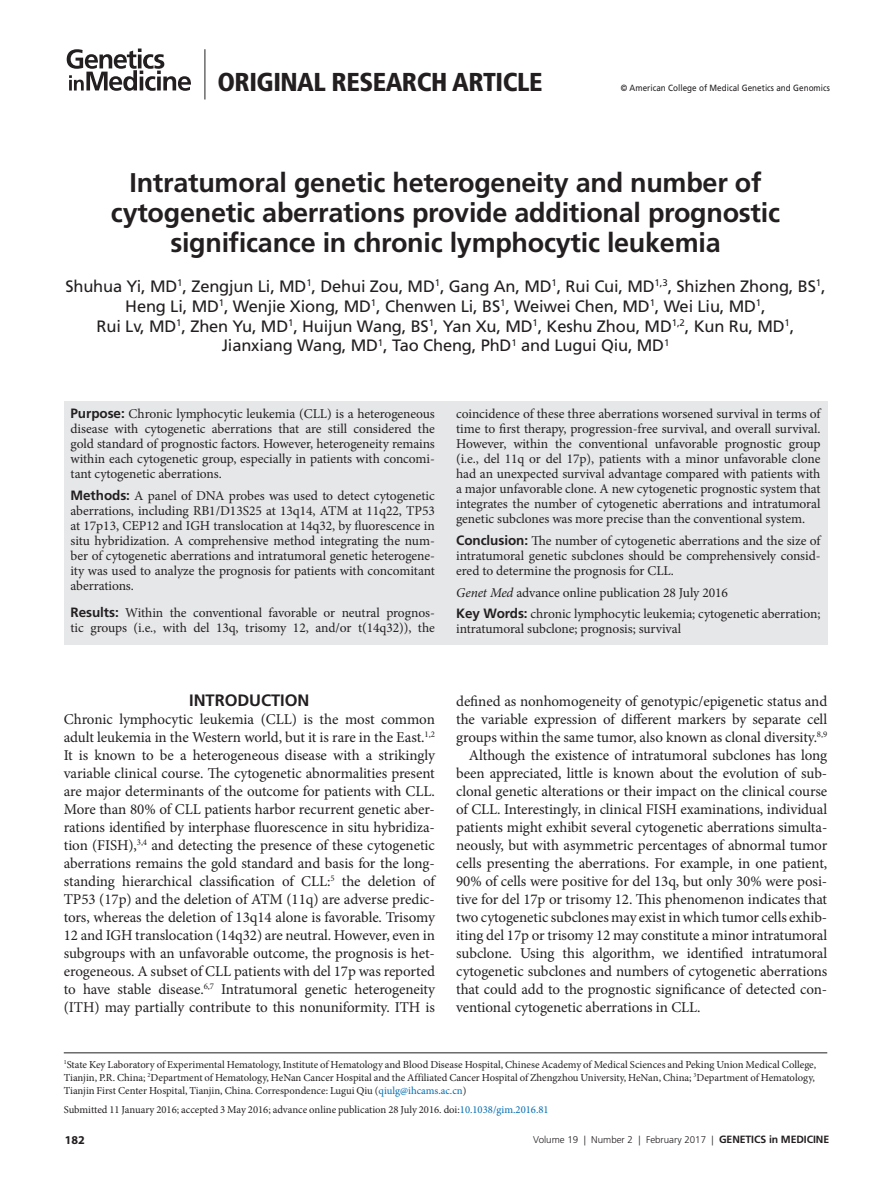
<style>
.page{position:relative;width:893px;height:1187px;background:#fff}
.page>*{position:absolute;margin:0;border:0;box-sizing:border-box;transform-origin:0 0}
.t1{font:700 27px/30px "Frutiger LT Pro";letter-spacing:-.01em;color:#231f20;text-align:center}
.t2{font:900 condensed 25.8px "Frutiger LT Pro";letter-spacing:-.02em;color:#231f20}
.t3{font:16.5px/19.8px "Frutiger LT Pro";letter-spacing:-.01em;color:#231f20;text-align:center}
.t4{font:700 16.5px "Frutiger LT Pro";letter-spacing:-.005em;color:#231f20}
.t5{font:15px/18px "Minion Pro";letter-spacing:-.005em;color:#231f20;text-align:justify}
.t6{font:13.5px/15px "Minion Pro";letter-spacing:-.005em;color:#231f20;text-align:justify}
.t7{font:700 12px "Myriad Pro";color:#231f20}
.t8{font:10.65px/12.9px "Minion Pro";color:#231f20;text-align:justify}
.t9{font:700 10.5px "Frutiger LT Pro";color:#231f20}
.t10{font:300 9.75px "Frutiger LT Pro";color:#231f20}
.t11{font:9px "Frutiger LT Pro";letter-spacing:.005em;color:#231f20;scale:.9 1}
.s1{font-family:"Frutiger LT Pro";font-weight:700}
.s2{font-style:italic}
.s3{color:#006cb3}
.s4{font-weight:700;font-size:10.5px}
</style>
<div class="page">
<hr style="left:205px;top:49px;width:1px;height:50px;background:#231f20">
<svg style="left:67px;top:49px;width:124px;height:42px"></svg>
<div style="left:64px;top:401px;width:763px;height:243px;background:#e6e7e9"></div>
<hr style="left:64px;top:1052px;width:763px;height:1px;background:#231f20">
<h2 class="t2" style="left:217px;top:66px;width:326px">ORIGINAL RESEARCH ARTICLE</h2>
<p class="t11" style="left:621px;top:82px;width:234px">© American College of Medical Genetics and Genomics</p>
<h1 class="t1" style="left:111px;top:167px;width:671px">Intratumoral genetic heterogeneity and number of cytogenetic aberrations provide additional prognostic significance in chronic lymphocytic leukemia</h1>
<p class="t3" style="left:65px;top:276px;width:762px">Shuhua Yi, MD<sup>1</sup>, Zengjun Li, MD<sup>1</sup>, Dehui Zou, MD<sup>1</sup>, Gang An, MD<sup>1</sup>, Rui Cui, MD<sup>1,3</sup>, Shizhen Zhong, BS<sup>1</sup>, Heng Li, MD<sup>1</sup>, Wenjie Xiong, MD<sup>1</sup>, Chenwen Li, BS<sup>1</sup>, Weiwei Chen, MD<sup>1</sup>, Wei Liu, MD<sup>1</sup>,<br>Rui Lv, MD<sup>1</sup>, Zhen Yu, MD<sup>1</sup>, Huijun Wang, BS<sup>1</sup>, Yan Xu, MD<sup>1</sup>, Keshu Zhou, MD<sup>1,2</sup>, Kun Ru, MD<sup>1</sup>, Jianxiang Wang, MD<sup>1</sup>, Tao Cheng, PhD<sup>1</sup> and Lugui Qiu, MD<sup>1</sup></p>
<p class="t6" style="left:71px;top:406px;width:366px"><span class="s1">Purpose:</span> Chronic lymphocytic leukemia (CLL) is a heterogeneous disease with cytogenetic aberrations that are still considered the gold standard of prognostic factors. However, heterogeneity remains within each cytogenetic group, especially in patients with concomi&shy;tant cytogenetic aberrations.</p>
<p class="t6" style="left:71px;top:488px;width:366px"><span class="s1">Methods:</span> A panel of DNA probes was used to detect cytogenetic aberrations, including RB1/D13S25 at 13q14, ATM at 11q22, TP53 at 17p13, CEP12 and IGH translocation at 14q32, by fluorescence in situ hybridization. A comprehensive method integrating the num&shy;ber of cytogenetic aberrations and intratumoral genetic heterogene&shy;ity was used to analyze the prognosis for patients with concomitant aberrations.</p>
<p class="t6" style="left:71px;top:605px;width:366px"><span class="s1">Results:</span> Within the conventional favorable or neutral prognos&shy;tic groups (i.e., with del 13q, trisomy 12, and/or t(14q32)), the</p>
<p class="t6" style="left:456px;top:406px;width:366px">coincidence of these three aberrations worsened survival in terms of time to first therapy, progression-free survival, and overall survival.<br>However, within the conventional unfavorable prognostic group (i.e., del 11q or del 17p), patients with a minor unfavorable clone had an unexpected survival advantage compared with patients with a major unfavorable clone. A new cytogenetic prognostic system that integrates the number of cytogenetic aberrations and intratumoral genetic subclones was more precise than the conventional system.</p>
<p class="t6" style="left:456px;top:533px;width:366px"><span class="s1">Conclusion:</span> The number of cytogenetic aberrations and the size of intratumoral genetic subclones should be comprehensively consid&shy;ered to determine the prognosis for CLL.</p>
<p class="t6" style="left:456px;top:581px;width:366px;line-height:21.8px"><span class="s2">Genet Med</span> advance online publication 28 July 2016<br><span class="s1">Key Words:</span> chronic lymphocytic leukemia; cytogenetic aberration;</p>
<p class="t6" style="left:456px;top:621px;width:226px">intratumoral subclone; prognosis; survival</p>
<p class="t4" style="left:189px;top:690px;width:122px">INTRODUCTION</p>
<p class="t5" style="left:64px;top:710px;width:373px">Chronic lymphocytic leukemia (CLL) is the most common adult leukemia in the Western world, but it is rare in the East.<sup>1,2<br></sup>It is known to be a heterogeneous disease with a strikingly variable clinical course. The cytogenetic abnormalities present are major determinants of the outcome for patients with CLL.<br>More than 80% of CLL patients harbor recurrent genetic aber&shy;rations identified by interphase fluorescence in situ hybridiza&shy;tion (FISH),<sup>3,4</sup> and detecting the presence of these cytogenetic aberrations remains the gold standard and basis for the long&shy;standing hierarchical classification of CLL:<sup>5</sup> the deletion of TP53 (17p) and the deletion of ATM (11q) are adverse predic&shy;tors, whereas the deletion of 13q14 alone is favorable. Trisomy 12 and IGH translocation (14q32) are neutral. However, even in subgroups with an unfavorable outcome, the prognosis is het&shy;erogeneous. A subset of CLL patients with del 17p was reported to have stable disease.<sup>6,7</sup> Intratumoral genetic heterogeneity (ITH) may partially contribute to this nonuniformity. ITH is</p>
<p class="t5" style="left:456px;top:692px;width:373px">defined as nonhomogeneity of genotypic/epigenetic status and</p>
<p class="t5" style="left:456px;top:710px;width:373px">the variable expression of different markers by separate cell</p>
<p class="t5" style="left:456px;top:728px;width:373px">groups within the same tumor, also known as clonal diversity.<sup>8,9</sup></p>
<p class="t5" style="left:469px;top:746px;width:360px">Although the existence of intratumoral subclones has long</p>
<p class="t5" style="left:456px;top:764px;width:373px">been appreciated, little is known about the evolution of sub-</p>
<p class="t5" style="left:456px;top:782px;width:373px">clonal genetic alterations or their impact on the clinical course</p>
<p class="t5" style="left:456px;top:800px;width:373px">of CLL. Interestingly, in clinical FISH examinations, individual</p>
<p class="t5" style="left:456px;top:818px;width:373px">patients might exhibit several cytogenetic aberrations simulta-</p>
<p class="t5" style="left:456px;top:836px;width:373px">neously, but with asymmetric percentages of abnormal tumor</p>
<p class="t5" style="left:456px;top:854px;width:373px">cells presenting the aberrations. For example, in one patient,</p>
<p class="t5" style="left:456px;top:872px;width:373px">90% of cells were positive for del 13q, but only 30% were posi-</p>
<p class="t5" style="left:456px;top:890px;width:373px">tive for del 17p or trisomy 12. This phenomenon indicates that</p>
<p class="t5" style="left:456px;top:908px;width:373px">two cytogenetic subclones may exist in which tumor cells exhib-</p>
<p class="t5" style="left:456px;top:926px;width:373px">iting del 17p or trisomy 12 may constitute a minor intratumoral</p>
<p class="t5" style="left:456px;top:944px;width:373px">subclone. Using this algorithm, we identified intratumoral</p>
<p class="t5" style="left:456px;top:962px;width:373px">cytogenetic subclones and numbers of cytogenetic aberrations</p>
<p class="t5" style="left:456px;top:980px;width:373px">that could add to the prognostic significance of detected con-</p>
<p class="t5" style="left:456px;top:998px;width:246px">ventional cytogenetic aberrations in CLL.</p>
<p class="t8" style="left:64px;top:1057px;width:754px"><sup>1</sup>State Key Laboratory of Experimental Hematology, Institute of Hematology and Blood Disease Hospital, Chinese Academy of Medical Sciences and Peking Union Medical College, Tianjin, P.R. China; <sup>2</sup>Department of Hematology, HeNan Cancer Hospital and the Affiliated Cancer Hospital of Zhengzhou University, HeNan, China; <sup>3</sup>Department of Hematology, Tianjin First Center Hospital, Tianjin, China. Correspondence: Lugui Qiu (<span class="s3">qiulg@ihcams.ac.cn</span>)</p>
<p class="t8" style="left:64px;top:1103px;width:486px">Submitted 11 January 2016; accepted 3 May 2016; advance online publication 28 July 2016. doi:<span class="s3">10.1038/gim.2016.81</span></p>
<p class="t7" style="left:65px;top:1132px;width:21px">182</p>
<p class="t10" style="left:533px;top:1134px;width:270px">Volume 19 | Number 2 | February 2017 | <span class="s4">Genetics in medicin</span></p>
<p class="t9" style="left:823px;top:1133px;width:7px">e</p>
</div>
